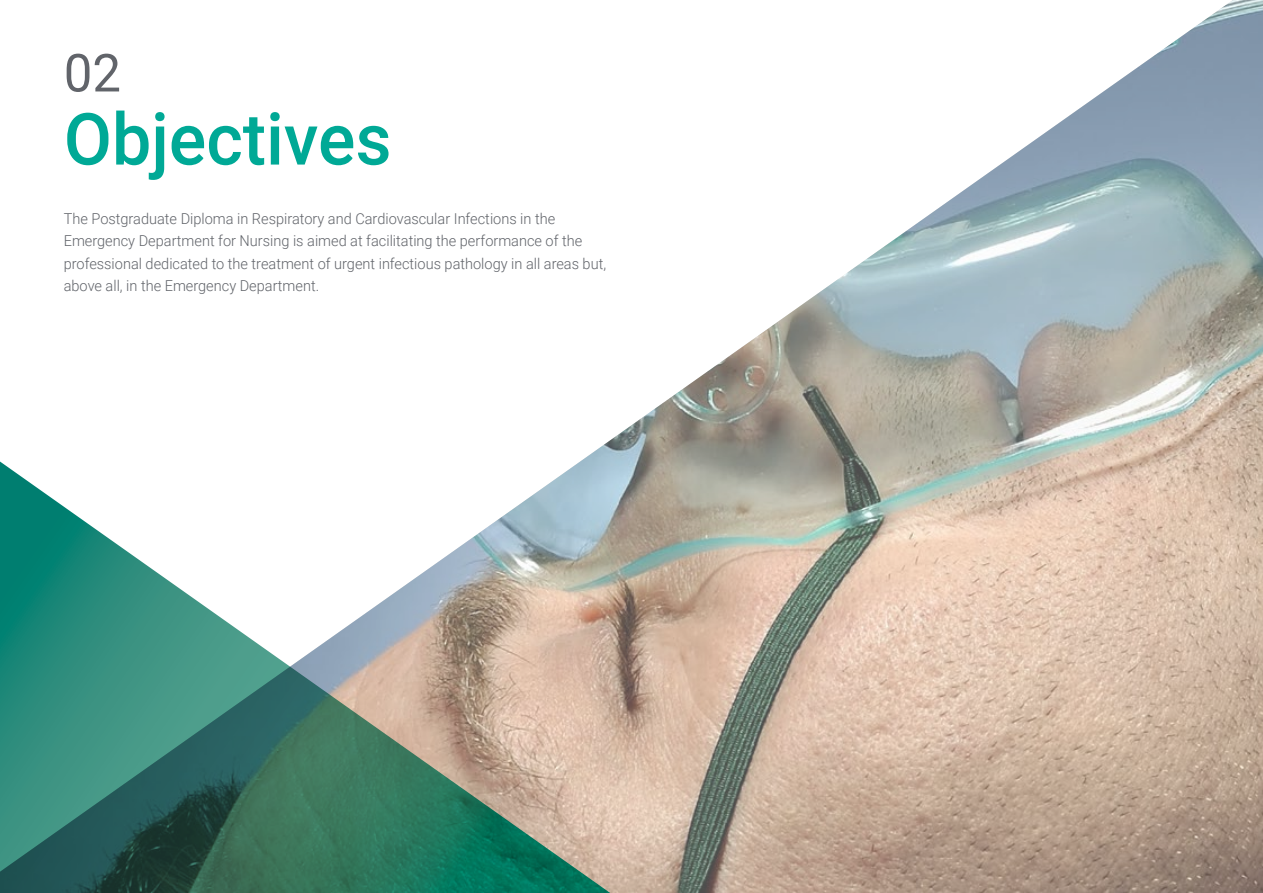
<style>
.page{position:relative;width:1263px;height:893px;background:#fff}
.page>*{position:absolute;margin:0;border:0;box-sizing:border-box;transform-origin:0 0}
.t1{font:500 72px "Roboto";color:#00a996}
.t2{font:52.5px "Roboto";color:#61646a}
.t3{font:300 15px/22.5px "Roboto";color:#61646a}
</style>
<div class="page">
<img style="left:602px;top:0;width:661px;height:893px">
<svg style="left:0;top:446px;width:640px;height:447px"></svg>
<h2 class="t2" style="left:64px;top:36px;width:59px">02</h2>
<h1 class="t1" style="left:64px;top:89px;width:329px">Objectives</h1>
<p class="t3" style="left:64px;top:207px;width:544px">The Postgraduate Diploma in Respiratory and Cardiovascular Infections in the Emergency Department for Nursing is aimed at facilitating the performance of the professional dedicated to the treatment of urgent infectious pathology in all areas but, above all, in the Emergency Department.</p>
</div>
